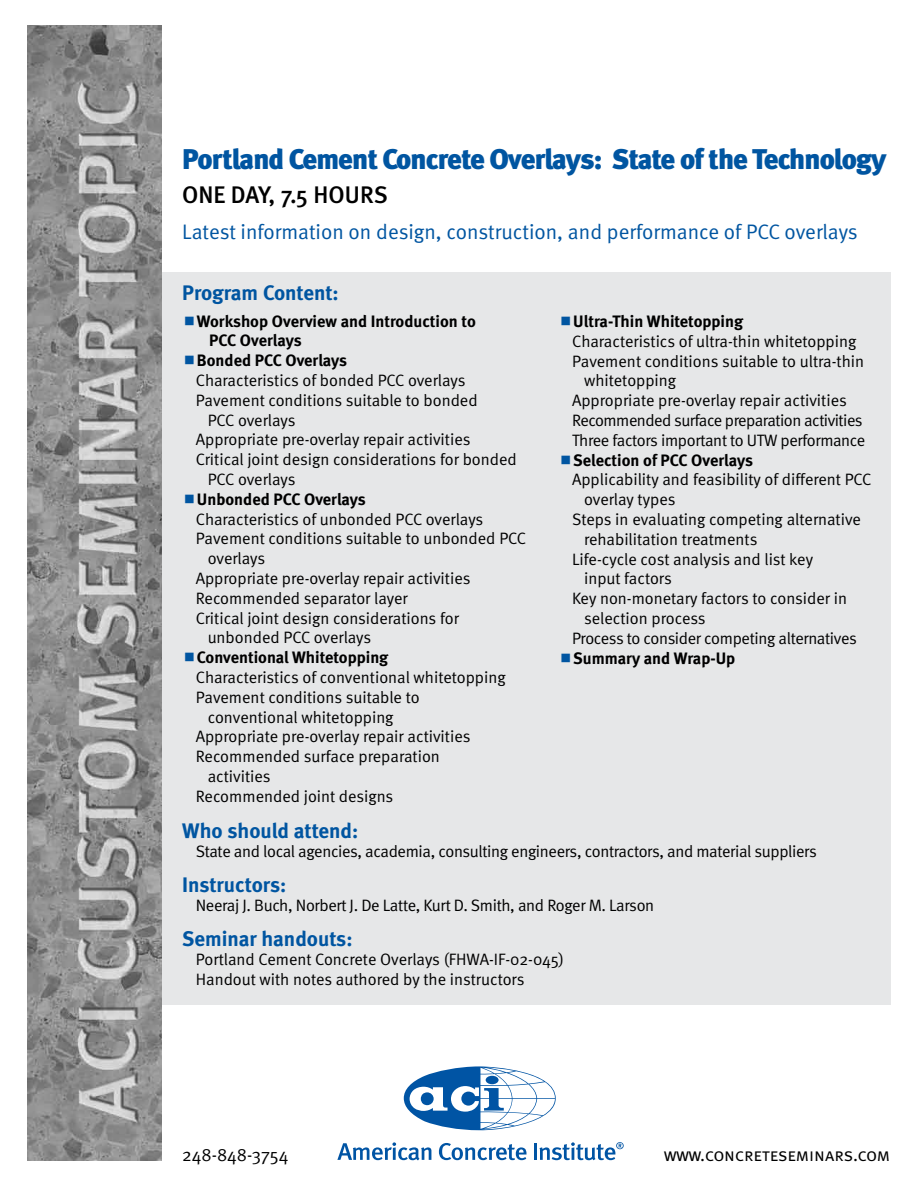
<style>
.page{position:relative;width:918px;height:1188px;background:#fff}
.page>*{position:absolute;margin:0;border:0;box-sizing:border-box;transform-origin:0 0}
.t1{font:900 28.5px "Meta";letter-spacing:-.03em;color:#0055a1}
.t2{font:500 24px "Meta";color:#000}
.t3{font:21px "Meta Normal";color:#0055a1}
.t4{font:700 21px "Meta";color:#0055a1}
.t5{font:18px "Meta Normal Caps";letter-spacing:-.005em;color:#000}
.t6{font:18px "Meta Normal";color:#000}
.t7{font:16.5px/19.8px "Meta Normal";letter-spacing:-.005em;color:#000}
.t8{font:700 16.5px "Meta";color:#000}
.t9{font:16.5px "Meta Normal";letter-spacing:-.03em;color:#000}
</style>
<div class="page">
<div style="left:101px;top:272px;width:790px;height:732px;background:#e6e7e8"></div>
<img style="left:27px;top:26px;width:135px;height:1135px">
<svg style="left:337px;top:1142px;width:94px;height:18px"></svg>
<svg style="left:439px;top:1143px;width:88px;height:17px"></svg>
<hr style="left:534px;top:1143px;width:3px;height:17px;background:#0054a4">
<svg style="left:540px;top:1142px;width:84px;height:18px"></svg>
<svg style="left:404px;top:1066px;width:152px;height:64px"></svg>
<h1 class="t1" style="left:182px;top:141px;width:706px">Portland Cement Concrete Overlays: State of the Technology</h1>
<h2 class="t2" style="left:182px;top:181px;width:207px">ONE DAY, 7.5 HOURS</h2>
<p class="t3" style="left:182px;top:219px;width:677px">Latest information on design, construction, and performance of PCC overlays</p>
<p class="t4" style="left:182px;top:280px;width:158px">Program Content:</p>
<p class="t8" style="left:197px;top:311px;width:280px">Workshop Overview and Introduction to</p>
<p class="t8" style="left:209px;top:331px;width:94px">PCC Overlays</p>
<p class="t8" style="left:197px;top:351px;width:152px">Bonded PCC Overlays</p>
<p class="t7" style="left:196px;top:370px;width:271px">Characteristics of bonded PCC overlays</p>
<p class="t7" style="left:196px;top:390px;width:283px">Pavement conditions suitable to bonded</p>
<p class="t7" style="left:208px;top:410px;width:89px">PCC overlays</p>
<p class="t7" style="left:196px;top:430px;width:276px">Appropriate pre-overlay repair activities</p>
<p class="t7" style="left:196px;top:449px;width:323px">Critical joint design considerations for bonded</p>
<p class="t7" style="left:208px;top:469px;width:89px">PCC overlays</p>
<p class="t8" style="left:197px;top:489px;width:170px">Unbonded PCC Overlays</p>
<p class="t7" style="left:196px;top:509px;width:289px">Characteristics of unbonded PCC overlays</p>
<p class="t7" style="left:196px;top:529px;width:332px">Pavement conditions suitable to unbonded PCC</p>
<p class="t7" style="left:208px;top:548px;width:59px">overlays</p>
<p class="t7" style="left:196px;top:568px;width:276px">Appropriate pre-overlay repair activities</p>
<p class="t7" style="left:196px;top:588px;width:214px">Recommended separator layer</p>
<p class="t7" style="left:196px;top:608px;width:265px">Critical joint design considerations for</p>
<p class="t7" style="left:208px;top:628px;width:165px">unbonded PCC overlays</p>
<p class="t8" style="left:197px;top:648px;width:193px">Conventional Whitetopping</p>
<p class="t7" style="left:196px;top:667px;width:311px">Characteristics of conventional whitetopping</p>
<p class="t7" style="left:196px;top:687px;width:226px">Pavement conditions suitable to</p>
<p class="t7" style="left:208px;top:707px;width:187px">conventional whitetopping</p>
<p class="t7" style="left:196px;top:727px;width:276px">Appropriate pre-overlay repair activities</p>
<p class="t7" style="left:196px;top:746px;width:246px">Recommended surface preparation</p>
<p class="t7" style="left:208px;top:766px;width:64px">activities</p>
<p class="t7" style="left:196px;top:786px;width:199px">Recommended joint designs</p>
<p class="t4" style="left:182px;top:818px;width:178px">Who should attend:</p>
<p class="t7" style="left:196px;top:842px;width:623px">State and local agencies, academia, consulting engineers, contractors, and material suppliers</p>
<p class="t4" style="left:182px;top:872px;width:106px">Instructors:</p>
<p class="t7" style="left:196px;top:896px;width:460px">Neeraj J. Buch, Norbert J. De Latte, Kurt D. Smith, and Roger M. Larson</p>
<p class="t4" style="left:182px;top:926px;width:172px">Seminar handouts:</p>
<p class="t7" style="left:196px;top:950px;width:370px">Portland Cement Concrete Overlays (FHWA-IF-02-045)<br>Handout with notes authored by the instructors</p>
<p class="t8" style="left:573px;top:311px;width:171px">Ultra-Thin Whitetopping</p>
<p class="t7" style="left:572px;top:331px;width:286px">Characteristics of ultra-thin whitetopping</p>
<p class="t7" style="left:572px;top:351px;width:294px">Pavement conditions suitable to ultra-thin</p>
<p class="t7" style="left:584px;top:371px;width:94px">whitetopping</p>
<p class="t7" style="left:572px;top:390px;width:276px">Appropriate pre-overlay repair activities</p>
<p class="t9" style="left:572px;top:411px;width:292px">Recommended surface preparation activities</p>
<p class="t7" style="left:572px;top:430px;width:295px">Three factors important to UTW performance</p>
<p class="t8" style="left:573px;top:450px;width:181px">Selection of PCC Overlays</p>
<p class="t7" style="left:572px;top:470px;width:301px">Applicability and feasibility of different PCC</p>
<p class="t7" style="left:584px;top:489px;width:93px">overlay types</p>
<p class="t7" style="left:572px;top:509px;width:290px">Steps in evaluating competing alternative</p>
<p class="t7" style="left:584px;top:529px;width:175px">rehabilitation treatments</p>
<p class="t7" style="left:572px;top:549px;width:243px">Life-cycle cost analysis and list key</p>
<p class="t7" style="left:584px;top:569px;width:89px">input factors</p>
<p class="t7" style="left:572px;top:588px;width:277px">Key non-monetary factors to consider in</p>
<p class="t7" style="left:584px;top:608px;width:123px">selection process</p>
<p class="t7" style="left:572px;top:628px;width:286px">Process to consider competing alternatives</p>
<p class="t8" style="left:573px;top:648px;width:163px">Summary and Wrap-Up</p>
<p class="t6" style="left:182px;top:1144px;width:108px">248-848-3754</p>
<p class="t5" style="left:664px;top:1144px;width:228px">www.concreteseminars.com</p>
</div>
